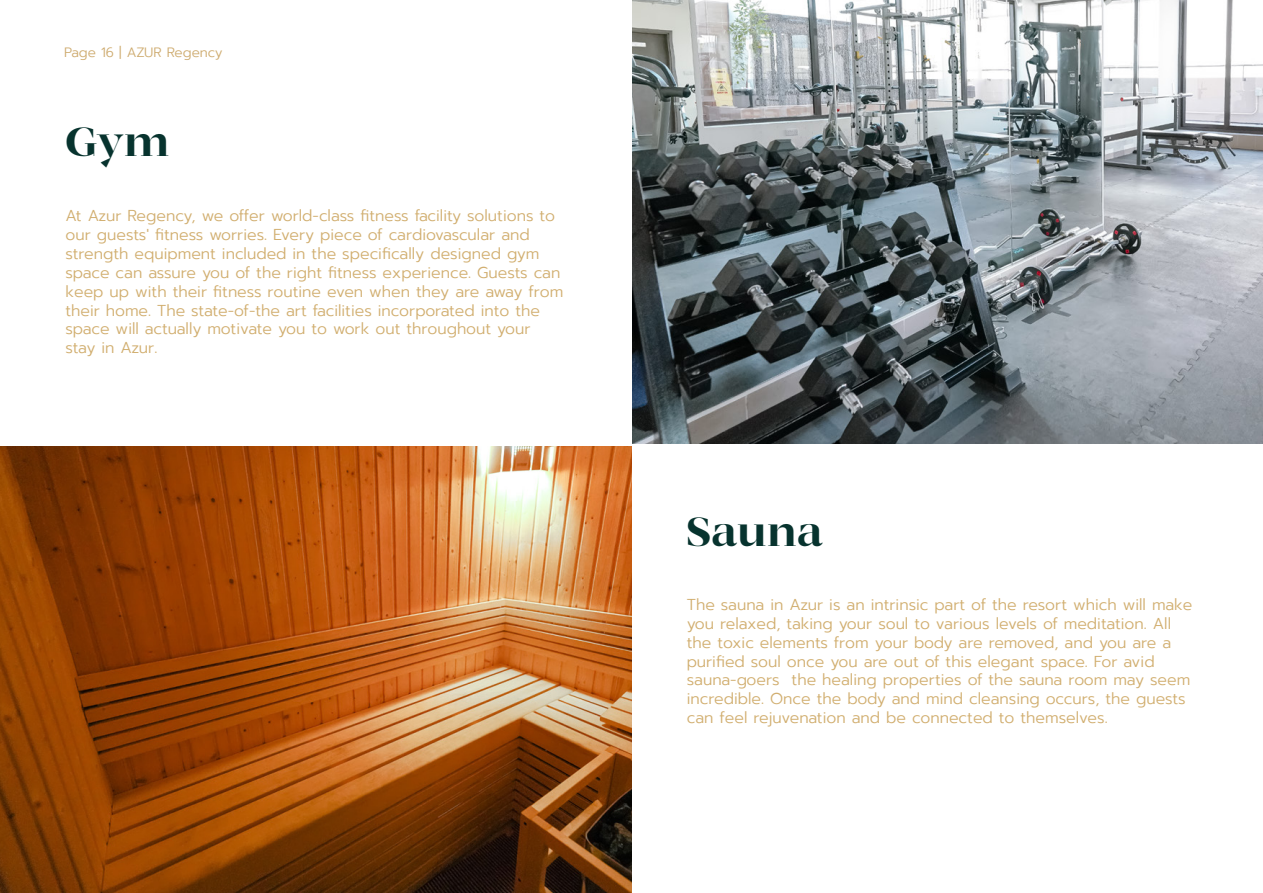
<style>
.page{position:relative;width:1263px;height:893px;background:#fff}
.page>*{position:absolute;margin:0;border:0;box-sizing:border-box;transform-origin:0 0}
.t1{font:40.8px "MADE Coachella";letter-spacing:-.005em;color:#07332e}
.t2{font:300 15.75px/18.9px "Prompt";color:#d1ae6f}
.t3{font:300 13.5px "Prompt";color:#ceab6f}
</style>
<div class="page">
<img style="left:0;top:447px;width:631px;height:446px">
<img style="left:633px;top:0;width:630px;height:443px">
<p class="t3" style="left:64px;top:43px;width:160px">Page 16 | AZUR Regency</p>
<h1 class="t1" style="left:65px;top:118px;width:106px">Gym</h1>
<p class="t2" style="left:65px;top:206px;width:499px">At Azur Regency, we offer world-class fitness facility solutions to our guests' fitness worries. Every piece of cardiovascular and strength equipment included in the specifically designed gym space can assure you of the right fitness experience. Guests can keep up with their fitness routine even when they are away from their home. The state-of-the art facilities incorporated into the space will actually motivate you to work out throughout your stay in Azur.</p>
<h1 class="t1" style="left:687px;top:508px;width:137px">Sauna</h1>
<p class="t2" style="left:687px;top:595px;width:507px">The sauna in Azur is an intrinsic part of the resort which will make you relaxed, taking your soul to various levels of meditation. All the toxic elements from your body are removed, and you are a purified soul once you are out of this elegant space. For avid sauna-goers the healing properties of the sauna room may seem incredible. Once the body and mind cleansing occurs, the guests can feel rejuvenation and be connected to themselves.</p>
</div>
